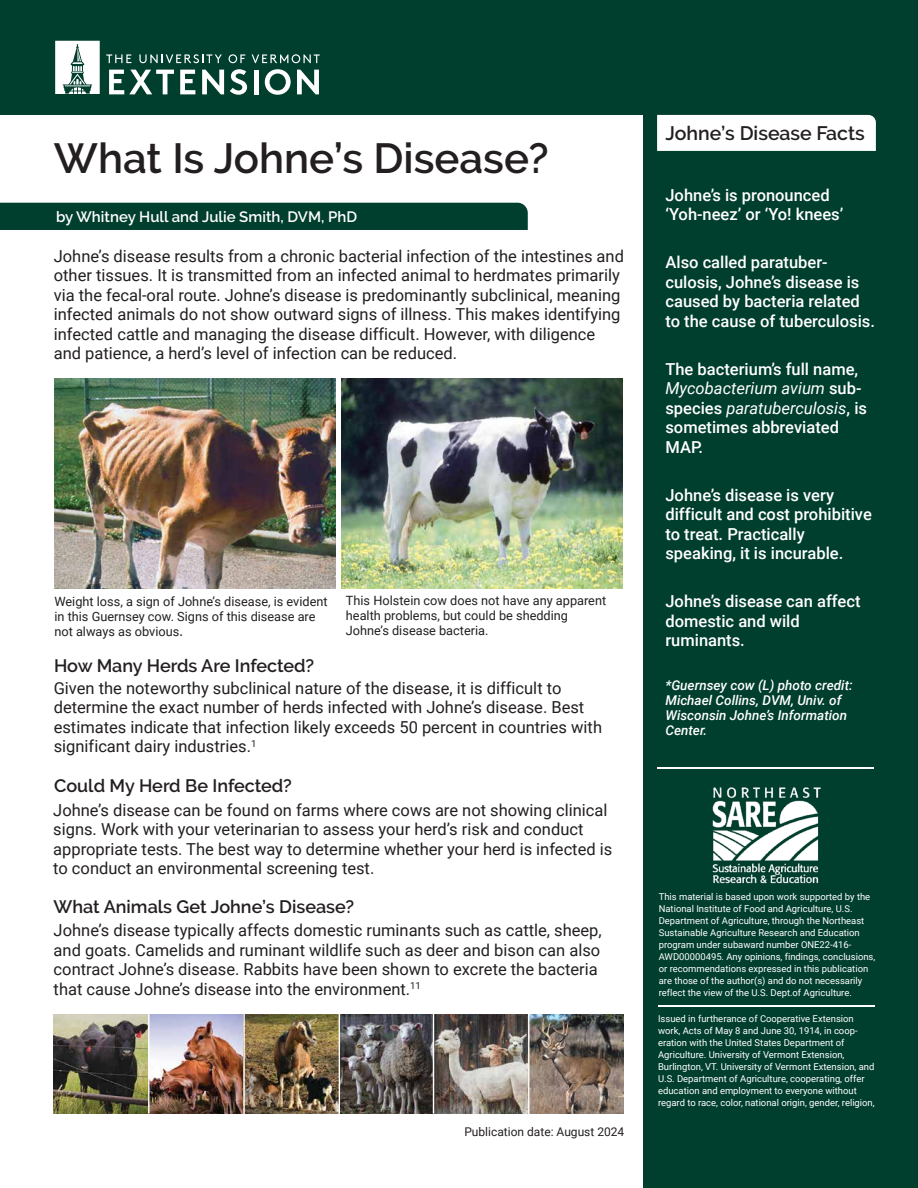
<style>
.page{position:relative;width:918px;height:1188px;background:#fff}
.page>*{position:absolute;margin:0;border:0;box-sizing:border-box;transform-origin:0 0}
.t1{font:600 42px "Raleway";color:#231f20}
.t2{font:600 19.5px "Raleway";color:#231f20}
.t3{font:600 18px "Raleway";color:#231f20}
.t4{font:16.5px/19.5px "Roboto";color:#231f20}
.t5{font:500 16.5px/19.5px "Roboto";color:#fff}
.t6{font:600 15px "Raleway";color:#fff}
.t7{font:italic 500 13.5px/15px "Roboto";color:#fff}
.t8{font:12.75px/15px "Roboto";color:#231f20}
.t9{font:12px "Roboto";color:#231f20}
.t10{font:9.45px/12px "Roboto";color:#fff}
.s1{font-weight:500}
.s2{font-weight:400;font-style:italic}
</style>
<div class="page">
<div style="left:0;top:203px;width:528px;height:27px;background:#003e2d"></div>
<div style="left:0;top:0;width:650px;height:115px;background:#003e2d"></div>
<svg style="left:229px;top:54px;width:16px;height:9px"></svg>
<svg style="left:252px;top:54px;width:68px;height:9px"></svg>
<svg style="left:55px;top:41px;width:45px;height:53px;background:#d1dcd9"></svg>
<svg style="left:109px;top:70px;width:65px;height:24px"></svg>
<svg style="left:180px;top:70px;width:15px;height:24px"></svg>
<svg style="left:202px;top:70px;width:22px;height:24px"></svg>
<svg style="left:230px;top:69px;width:17px;height:26px"></svg>
<hr style="left:254px;top:70px;width:4px;height:24px;background:#fff">
<svg style="left:265px;top:69px;width:26px;height:26px"></svg>
<svg style="left:297px;top:70px;width:22px;height:24px"></svg>
<svg style="left:106px;top:54px;width:25px;height:9px"></svg>
<svg style="left:139px;top:54px;width:83px;height:9px"></svg>
<img style="left:54px;top:378px;width:281px;height:211px">
<img style="left:342px;top:378px;width:281px;height:211px">
<img style="left:54px;top:1014px;width:569px;height:100px">
<hr style="left:148px;top:1013px;width:1px;height:100px;background:#fff">
<hr style="left:528px;top:1014px;width:1px;height:100px;background:#fff">
<hr style="left:433px;top:1013px;width:1px;height:100px;background:#fff">
<hr style="left:243px;top:1014px;width:2px;height:100px;background:#fff">
<hr style="left:339px;top:1014px;width:1px;height:100px;background:#fff">
<div style="left:644px;top:0;width:274px;height:1188px;background:#003e2d"></div>
<img style="left:712px;top:787px;width:109px;height:97px">
<div style="left:657px;top:115px;width:219px;height:36px;background:#fff"></div>
<hr style="left:657px;top:767px;width:217px;height:2px;background:#fff">
<hr style="left:658px;top:1005px;width:217px;height:2px;background:#fff">
<h1 class="t1" style="left:54px;top:134px;width:496px">What Is Johne’s Disease?</h1>
<h2 class="t6" style="left:56px;top:208px;width:303px">by Whitney Hull and Julie Smith, DVM, PhD</h2>
<p class="t4" style="left:54px;top:246px;width:572px">Johne’s disease results from a chronic bacterial infection of the intestines and other tissues. It is transmitted from an infected animal to herdmates primarily via the fecal-oral route. Johne’s disease is predominantly subclinical, meaning infected animals do not show outward signs of illness. This makes identifying infected cattle and managing the disease difficult. However, with diligence and patience, a herd’s level of infection can be reduced.</p>
<p class="t8" style="left:54px;top:594px;width:275px">Weight loss, a sign of Johne’s disease, is evident in this Guernsey cow. Signs of this disease are not always as obvious<span class="s1">.</span></p>
<p class="t8" style="left:346px;top:593px;width:262px">This Holstein cow does not have any apparent health problems, but could be shedding<br>Johne’s disease bacteria.</p>
<h2 class="t3" style="left:54px;top:655px;width:262px">How Many Herds Are Infected?</h2>
<p class="t4" style="left:54px;top:677px;width:550px">Given the noteworthy subclinical nature of the disease, it is difficult to determine the exact number of herds infected with Johne’s disease. Best estimates indicate that infection likely exceeds 50 percent in countries with significant dairy industries.<sup>1</sup></p>
<h2 class="t3" style="left:54px;top:776px;width:239px">Could My Herd Be Infected?</h2>
<p class="t4" style="left:53px;top:800px;width:561px">Johne’s disease can be found on farms where cows are not showing clinical signs. Work with your veterinarian to assess your herd’s risk and conduct appropriate tests. The best way to determine whether your herd is infected is to conduct an environmental screening test.</p>
<h2 class="t3" style="left:54px;top:896px;width:302px">What Animals Get Johne’s Disease?</h2>
<p class="t4" style="left:54px;top:920px;width:550px">Johne’s disease typically affects domestic ruminants such as cattle, sheep, and goats. Camelids and ruminant wildlife such as deer and bison can also contract Johne’s disease. Rabbits have been shown to excrete the bacteria that cause Johne’s disease into the environment.<sup>11</sup></p>
<p class="t9" style="left:464px;top:1124px;width:162px">Publication date: August 2024</p>
<p class="t2" style="left:665px;top:122px;width:201px">Johne’s Disease Facts</p>
<p class="t5" style="left:665px;top:184px;width:179px">Johne’s is pronounced ‘Yoh-neez’ or ‘Yo! knees’</p>
<p class="t5" style="left:665px;top:252px;width:211px">Also called paratuber&shy;culosis, Johne’s disease is caused by bacteria related to the cause of tuberculosis.</p>
<p class="t5" style="left:665px;top:358px;width:203px">The bacterium’s full name,<br><span class="s2">Mycobacterium avium</span> sub&shy;species <span class="s2">paratuberculosis</span>, is sometimes abbreviated<br>MAP.</p>
<p class="t5" style="left:665px;top:484px;width:208px">Johne’s disease is very difficult and cost prohibitive to treat. Practically speaking, it is incurable.</p>
<p class="t5" style="left:665px;top:591px;width:197px">Johne’s disease can affect domestic and wild ruminants.</p>
<p class="t7" style="left:665px;top:677px;width:189px">*Guernsey cow (L) photo credit:<br>Michael Collins, DVM, Univ. of<br>Wisconsin Johne’s Information<br>Center.</p>
<p class="t10" style="left:659px;top:890px;width:218px">This material is based upon work supported by the National Institute of Food and Agriculture, U.S.<br>Department of Agriculture, through the Northeast Sustainable Agriculture Research and Education program under subaward number ONE22-416- AWD00000495. Any opinions, findings, conclusions, or recommendations expressed in this publication are those of the author(s) and do not necessarily reflect the view of the U.S. Dept.of Agriculture.</p>
<p class="t10" style="left:658px;top:1012px;width:218px">Issued in furtherance of Cooperative Extension work, Acts of May 8 and June 30, 1914, in coop&shy;eration with the United States Department of Agriculture. University of Vermont Extension, Burlington, VT. University of Vermont Extension, and U.S. Department of Agriculture, cooperating, offer education and employment to everyone without regard to race, color, national origin, gender, religion,</p>
</div>
